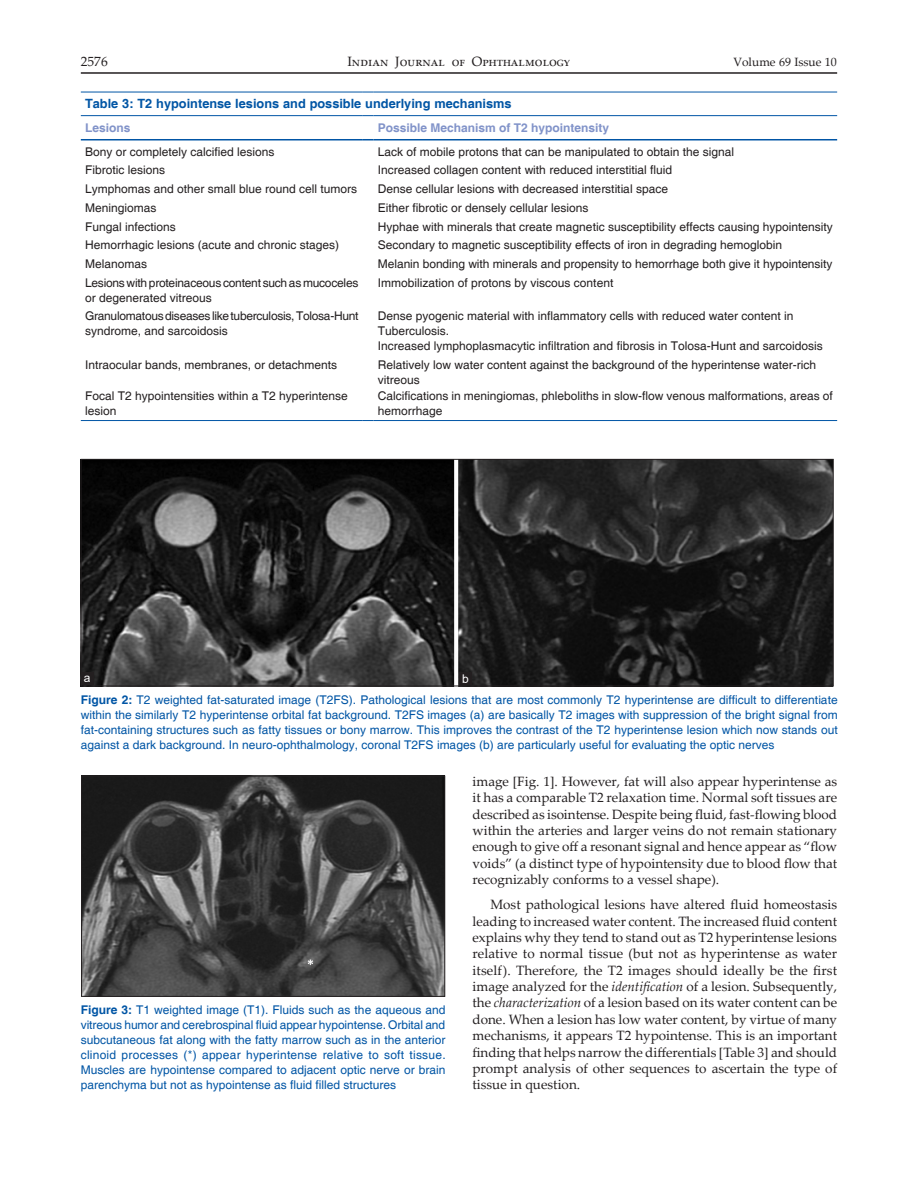
<style>
.page{position:relative;width:918px;height:1188px;background:#fff}
.page>*{position:absolute;margin:0;border:0;box-sizing:border-box;transform-origin:0 0}
.TX{font:13.5px/16.4px "Palatino Linotype";color:#231f20;text-align:justify}
.TXFL{font:13.5px/16.4px "Palatino Linotype";color:#231f20;text-align:justify}
.J_RH{font:13.5px "Palatino Linotype";color:#231f20}
.TT{font:700 12.75px "Helvetica";color:#0155a5}
.TB{font:12px/15px "Helvetica";color:#231f20}
.FGC{font:12px/15px "Helvetica";color:#0155a5;text-align:justify}
.TBL{font:12px/15px "Helvetica";color:#231f20}
.TB-2{font:12px/15px "Helvetica";letter-spacing:-.025em;color:#231f20}
.TB-3{font:12px/15px "Helvetica";letter-spacing:-.02em;color:#231f20}
.TCH{font:700 12px "Helvetica";color:#8193c9}
.J_RH-2{font:12px "Palatino Linotype";color:#231f20}
.LABEL{font:12px "Arial";color:#fff}
.s1{font-weight:700}
.s2{font-style:italic}
</style>
<div class="page">
<hr style="left:81px;top:72px;width:756px;height:2px;background:#231f20">
<hr style="left:81px;top:420px;width:282px;height:1px;background:#0155a5">
<hr style="left:374px;top:420px;width:463px;height:1px;background:#0155a5">
<hr style="left:81px;top:139px;width:282px;height:1px;background:#0155a5">
<hr style="left:374px;top:139px;width:463px;height:1px;background:#0155a5">
<hr style="left:81px;top:92px;width:282px;height:1px;background:#0155a5">
<hr style="left:374px;top:92px;width:463px;height:1px;background:#0155a5">
<hr style="left:81px;top:115px;width:282px;height:1px;background:#0155a5">
<hr style="left:374px;top:115px;width:463px;height:1px;background:#0155a5">
<img style="left:83px;top:778px;width:360px;height:217px">
<div style="left:81px;top:776px;width:364px;height:221px;border:1px solid #231f20"></div>
<img style="left:83px;top:461px;width:748px;height:223px">
<div style="left:81px;top:459px;width:752px;height:227px;border:1px solid #231f20"></div>
<div style="left:459px;top:672px;width:13px;height:13px;background:#231f20"></div>
<div style="left:81px;top:672px;width:13px;height:13px;background:#231f20"></div>
<p class="J_RH" style="left:81px;top:52px;width:28px">2576</p>
<p class="J_RH" style="left:347px;top:52px;width:225px">Indian Journal of Ophthalmology</p>
<p class="J_RH-2" style="left:733px;top:54px;width:105px">Volume 69 Issue 10</p>
<p class="TT" style="left:85px;top:96px;width:428px">Table 3: T2 hypointense lesions and possible underlying mechanisms</p>
<p class="TCH" style="left:85px;top:121px;width:47px">Lesions</p>
<p class="TCH" style="left:378px;top:121px;width:233px">Possible Mechanism of T2 hypointensity</p>
<p class="TB" style="left:85px;top:144px;width:191px">Bony or completely calcified lesions</p>
<p class="TB" style="left:378px;top:144px;width:358px">Lack of mobile protons that can be manipulated to obtain the signal</p>
<p class="TB" style="left:85px;top:163px;width:82px">Fibrotic lesions</p>
<p class="TB" style="left:378px;top:163px;width:296px">Increased collagen content with reduced interstitial fluid</p>
<p class="TB" style="left:85px;top:182px;width:274px">Lymphomas and other small blue round cell tumors</p>
<p class="TB" style="left:378px;top:182px;width:292px">Dense cellular lesions with decreased interstitial space</p>
<p class="TB" style="left:85px;top:200px;width:73px">Meningiomas</p>
<p class="TB" style="left:378px;top:200px;width:212px">Either fibrotic or densely cellular lesions</p>
<p class="TB" style="left:85px;top:219px;width:92px">Fungal infections</p>
<p class="TB" style="left:378px;top:219px;width:456px">Hyphae with minerals that create magnetic susceptibility effects causing hypointensity</p>
<p class="TB" style="left:85px;top:238px;width:256px">Hemorrhagic lesions (acute and chronic stages)</p>
<p class="TB" style="left:378px;top:238px;width:406px">Secondary to magnetic susceptibility effects of iron in degrading hemoglobin</p>
<p class="TB" style="left:85px;top:256px;width:64px">Melanomas</p>
<p class="TB" style="left:378px;top:256px;width:456px">Melanin bonding with minerals and propensity to hemorrhage both give it hypointensity</p>
<p class="TB-3" style="left:85px;top:275px;width:275px">Lesions with proteinaceous content such as mucoceles or degenerated vitreous</p>
<p class="TB" style="left:378px;top:275px;width:237px">Immobilization of protons by viscous content</p>
<p class="TB-2" style="left:85px;top:309px;width:275px">Granulomatous diseases like tuberculosis, Tolosa‑Hunt syndrome, and sarcoidosis</p>
<p class="TB" style="left:378px;top:309px;width:417px">Dense pyogenic material with inflammatory cells with reduced water content in<br>Tuberculosis.</p>
<p class="TB" style="left:378px;top:339px;width:446px">Increased lymphoplasmacytic infiltration and fibrosis in Tolosa‑Hunt and sarcoidosis</p>
<p class="TB" style="left:85px;top:358px;width:254px">Intraocular bands, membranes, or detachments</p>
<p class="TB" style="left:378px;top:358px;width:440px">Relatively low water content against the background of the hyperintense water‑rich vitreous</p>
<p class="TBL" style="left:85px;top:389px;width:264px">Focal T2 hypointensities within a T2 hyperintense lesion</p>
<p class="TBL" style="left:378px;top:389px;width:456px">Calcifications in meningiomas, phleboliths in slow‑flow venous malformations, areas of hemorrhage</p>
<p class="LABEL" style="left:84px;top:669px;width:8px">a</p>
<p class="LABEL" style="left:462px;top:671px;width:8px">b</p>
<p class="FGC" style="left:81px;top:693px;width:758px"><span class="s1">Figure 2:</span> T2 weighted fat-saturated image (T2FS). Pathological lesions that are most commonly T2 hyperintense are difficult to differentiate within the similarly T2 hyperintense orbital fat background. T2FS images (a) are basically T2 images with suppression of the bright signal from fat-containing structures such as fatty tissues or bony marrow. This improves the contrast of the T2 hyperintense lesion which now stands out against a dark background. In neuro-ophthalmology, coronal T2FS images (b) are particularly useful for evaluating the optic nerves</p>
<p class="FGC" style="left:81px;top:1003px;width:366px"><span class="s1">Figure 3:</span> T1 weighted image (T1). Fluids such as the aqueous and vitreous humor and cerebrospinal fluid appear hypointense. Orbital and subcutaneous fat along with the fatty marrow such as in the anterior clinoid processes (*) appear hyperintense relative to soft tissue.<br>Muscles are hypointense compared to adjacent optic nerve or brain parenchyma but not as hypointense as fluid filled structures</p>
<p class="TXFL" style="left:472px;top:772px;width:366px">image [Fig. 1]. However, fat will also appear hyperintense as it has a comparable T2 relaxation time. Normal soft tissues are described as isointense. Despite being fluid, fast‑flowing blood within the arteries and larger veins do not remain stationary enough to give off a resonant signal and hence appear as “flow voids” (a distinct type of hypointensity due to blood flow that recognizably conforms to a vessel shape).</p>
<p class="TX" style="left:472px;top:896px;width:366px;text-indent:18px">Most pathological lesions have altered fluid homeostasis leading to increased water content. The increased fluid content explains why they tend to stand out as T2 hyperintense lesions relative to normal tissue (but not as hyperintense as water itself). Therefore, the T2 images should ideally be the first image analyzed for the <span class="s2">identification</span> of a lesion. Subsequently, the <span class="s2">characterization</span> of a lesion based on its water content can be done. When a lesion has low water content, by virtue of many mechanisms, it appears T2 hypointense. This is an important finding that helps narrow the differentials [Table 3] and should prompt analysis of other sequences to ascertain the type of tissue in question.</p>
</div>
